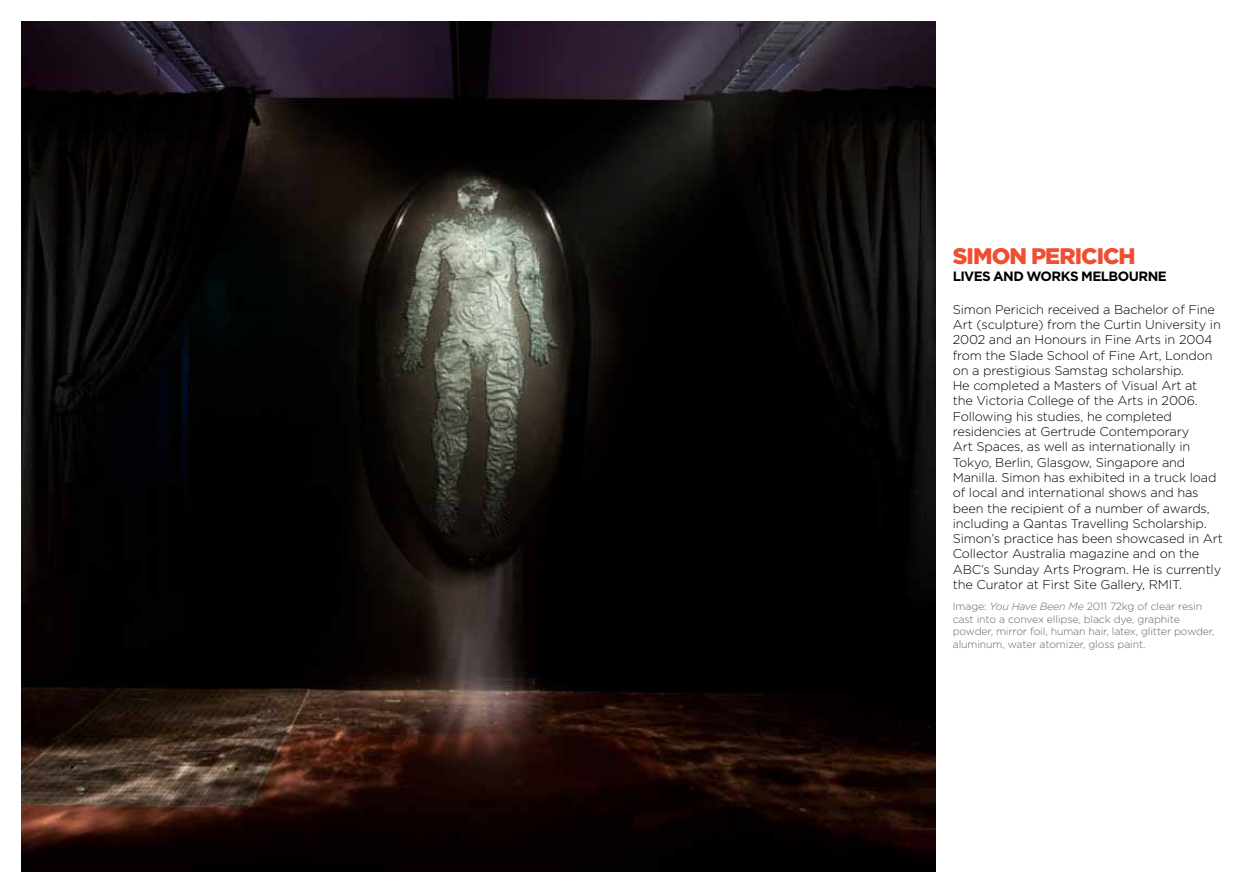
<style>
.page{position:relative;width:1259px;height:893px;background:#fff}
.page>*{position:absolute;margin:0;border:0;box-sizing:border-box;transform-origin:0 0}
.t1{font:900 22.5px "Gotham HTF";letter-spacing:-.045em;color:#f04e30}
.t2{font:700 13.5px "Gotham HTF";letter-spacing:-.04em;color:#000}
.t3{font:300 12.75px/15.3px "Gotham HTF";letter-spacing:-.01em;color:#000}
.t4{font:300 10.5px/12.6px "Gotham HTF";letter-spacing:-.01em;color:#636466}
.s1{font-style:italic}
</style>
<div class="page">
<img style="left:21px;top:21px;width:914px;height:851px">
<h1 class="t1" style="left:952px;top:243px;width:184px">SIMON PERICICH</h1>
<p class="t2" style="left:952px;top:269px;width:216px">LIVES AND WORKS MELBOURNE</p>
<p class="t3" style="left:952px;top:301px;width:271px">Simon Pericich received a Bachelor of Fine Art (sculpture) from the Curtin University in 2002 and an Honours in Fine Arts in 2004 from the Slade School of Fine Art, London on a prestigious Samstag scholarship.<br>He completed a Masters of Visual Art at<br>the Victoria College of the Arts in 2006.<br>Following his studies, he completed residencies at Gertrude Contemporary<br>Art Spaces, as well as internationally in Tokyo, Berlin, Glasgow, Singapore and Manilla. Simon has exhibited in a truck load of local and international shows and has been the recipient of a number of awards, including a Qantas Travelling Scholarship.<br>Simon’s practice has been showcased in Art Collector Australia magazine and on the ABC’s Sunday Arts Program. He is currently the Curator at First Site Gallery, RMIT.</p>
<p class="t4" style="left:952px;top:600px;width:263px">Image: <span class="s1">You Have Been Me</span> 2011 72kg of clear resin cast into a convex ellipse, black dye, graphite powder, mirror foil, human hair, latex, glitter powder, aluminum, water atomizer, gloss paint.</p>
</div>
